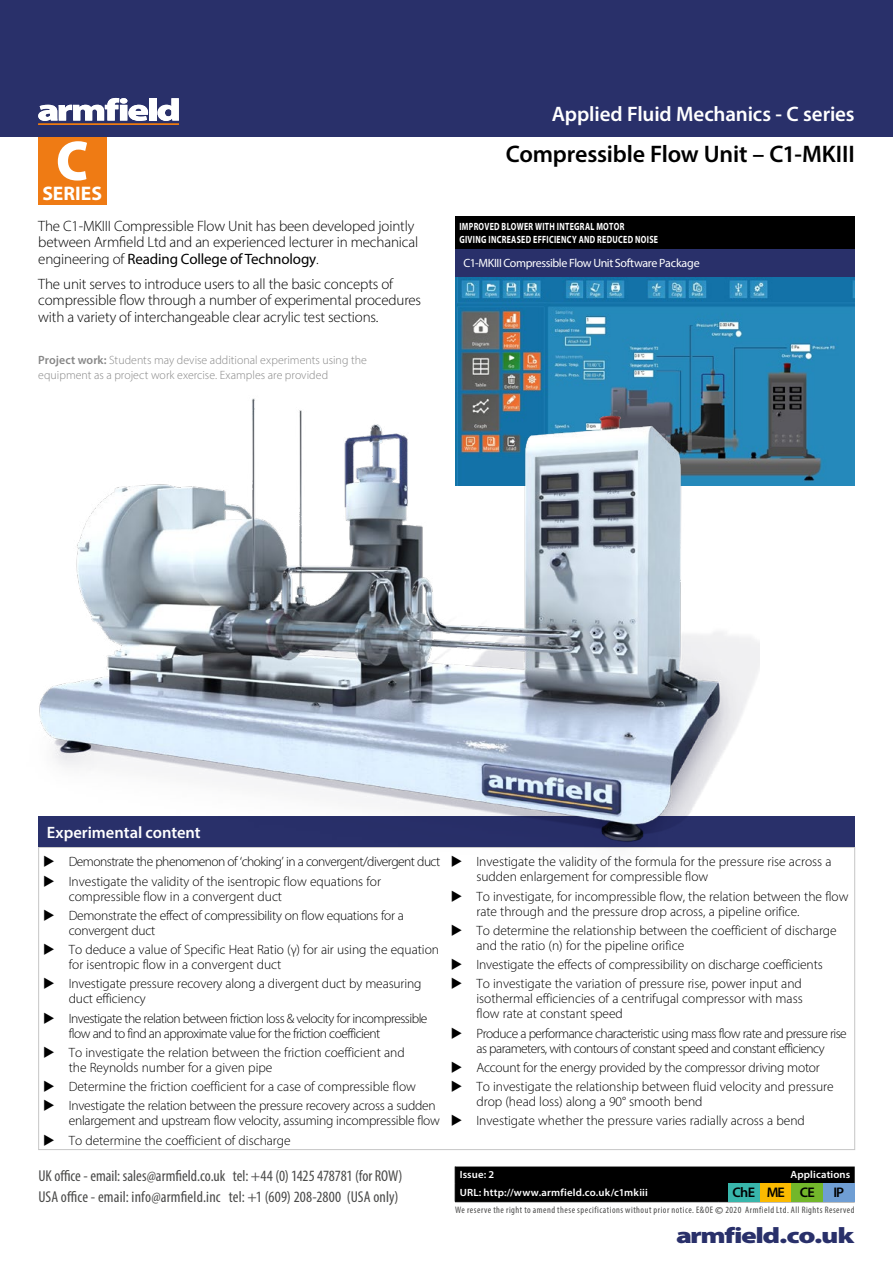
<style>
.page{position:relative;width:893px;height:1263px;background:#fff}
.page>*{position:absolute;margin:0;border:0;box-sizing:border-box;transform-origin:0 0}
.t1{font:900 56.55px "Myriad Pro";color:#fff;scale:.95 1}
.t2{font:600 24px "Myriad Pro";letter-spacing:-.01em;color:#000}
.t3{font:900 22.35px "Myriad Pro";letter-spacing:-.045em;color:#29306a;scale:1.3 1}
.t4{font:600 21px "Myriad Pro";letter-spacing:-.01em;color:#fff}
.t5{font:700 19.65px "Myriad Pro";color:#fff}
.HeadingSOLID{font:600 16.5px "Myriad Pro";color:#fff}
.t6{font:condensed 15.75px/20.9px "Myriad Pro";letter-spacing:.005em;color:#4a4a49}
.t7{font:300 15px/16.5px "Myriad Pro";letter-spacing:-.01em;color:#000}
.t8{font:600 13.95px "Myriad Pro";letter-spacing:-.055em;color:#000}
.t9{font:300 13.5px/15px "Myriad Pro";letter-spacing:-.005em;color:#000}
.t10{font:300 13.5px/15px "Myriad Pro";letter-spacing:-.04em;color:#000}
.Body_copy{font:300 12px/15px "Myriad Pro";letter-spacing:.005em;color:#878787}
.HeadingSOLID-2{font:12px "Myriad Pro";letter-spacing:-.03em;color:#fff}
.Headings{font:700 10.5px/12.6px "Myriad Pro";letter-spacing:.04em;color:#fff;scale:.75 1}
.URLrevOut{font:600 10.5px "Myriad Pro";letter-spacing:.015em;color:#fff}
.t11{font:condensed 9.45px "Myriad Pro";letter-spacing:.05em;color:#4a4a49}
.s1{font-weight:400}
.s2{font-weight:600}
.s3{font-weight:600;font-stretch:normal;font-size:10.8px}
</style>
<div class="page">
<div style="left:38px;top:136px;width:68px;height:68px;background:#ef7b14"></div>
<div style="left:0;top:0;width:893px;height:136px;background:#29306a"></div>
<div style="left:455px;top:1166px;width:400px;height:35px;background:#000"></div>
<hr style="left:455px;top:1201px;width:263px;height:1px;background:#000">
<hr style="left:718px;top:1201px;width:137px;height:1px;background:#000">
<div style="left:728px;top:1183px;width:32px;height:18px;background:#38b6ab"></div>
<div style="left:760px;top:1183px;width:32px;height:18px;background:#fbba00"></div>
<div style="left:792px;top:1183px;width:31px;height:18px;background:#73b72b"></div>
<div style="left:823px;top:1183px;width:32px;height:18px;background:#6f9ed4"></div>
<img style="left:455px;top:277px;width:400px;height:209px">
<div style="left:455px;top:248px;width:400px;height:29px;background:#29306a"></div>
<div style="left:38px;top:817px;width:817px;height:30px;background:#29306a"></div>
<div style="left:455px;top:216px;width:400px;height:33px;background:#000"></div>
<img style="left:38px;top:386px;width:721px;height:537px">
<svg style="left:38px;top:98px;width:110px;height:23px"></svg>
<div style="left:149px;top:98px;width:7px;height:23px;background:#fff"></div>
<svg style="left:157px;top:98px;width:22px;height:23px"></svg>
<hr style="left:38px;top:123px;width:141px;height:2px;background:#ef7b10">
<h1 class="t1" style="left:56px;top:123px;width:36px">C</h1>
<h3 class="t5" style="left:42px;top:180px;width:61px">SERIES</h3>
<p class="t7" style="left:38px;top:217px;width:382px">The C1-MKIII Compressible Flow Unit has been developed jointly between Armfield Ltd and an experienced lecturer in mechanical engineering of <span class="s1">Reading College of Technology</span>.</p>
<p class="t7" style="left:38px;top:275px;width:384px">The unit serves to introduce users to all the basic concepts of compressible flow through a number of experimental procedures with a variety of interchangeable clear acrylic test sections.</p>
<p class="Body_copy" style="left:38px;top:352px;width:330px"><span class="s2">Project work:</span> Students may devise additional experiments using the equipment as a project work exercise. Examples are provided</p>
<h3 class="t4" style="left:552px;top:100px;width:304px">Applied Fluid Mechanics - C series</h3>
<p class="t2" style="left:506px;top:138px;width:350px">Compressible Flow Unit – C1-MKIII</p>
<p class="Headings" style="left:459px;top:220px;width:267px">IMPROVED BLOWER WITH INTEGRAL MOTOR<br>GIVING INCREASED EFFICIENCY AND REDUCED NOISE</p>
<p class="HeadingSOLID-2" style="left:463px;top:256px;width:238px">C1-MKIII Compressible Flow Unit Software Package</p>
<p class="HeadingSOLID" style="left:47px;top:822px;width:155px">Experimental content</p>
<p class="t10" style="left:43px;top:854px;width:399px">◆ Demonstrate the phenomenon of ‘choking’ in a convergent/divergent duct</p>
<p class="t9" style="left:69px;top:873px;width:314px;text-indent:-26px">◆ Investigate the validity of the isentropic flow equations for compressible flow in a convergent duct</p>
<p class="t9" style="left:69px;top:908px;width:337px;text-indent:-26px">◆ Demonstrate the effect of compressibility on flow equations for a convergent duct</p>
<p class="t9" style="left:69px;top:942px;width:372px;text-indent:-26px">◆ To deduce a value of Specific Heat Ratio (γ) for air using the equation for isentropic flow in a convergent duct</p>
<p class="t9" style="left:69px;top:976px;width:354px;text-indent:-26px">◆ Investigate pressure recovery along a divergent duct by measuring duct efficiency</p>
<p class="t10" style="left:69px;top:1010px;width:360px;text-indent:-26px">◆ Investigate the relation between friction loss &amp; velocity for incompressible flow and to find an approximate value for the friction coefficient</p>
<p class="t9" style="left:69px;top:1045px;width:337px;text-indent:-26px">◆ To investigate the relation between the friction coefficient and the Reynolds number for a given pipe</p>
<p class="t9" style="left:43px;top:1079px;width:374px">◆ Determine the friction coefficient for a case of compressible flow</p>
<p class="t9" style="left:69px;top:1098px;width:373px;text-indent:-26px">◆ Investigate the relation between the pressure recovery across a sudden enlargement and upstream flow velocity, assuming incompressible flow</p>
<p class="t9" style="left:43px;top:1132px;width:249px">◆ To determine the coefficient of discharge</p>
<p class="t6" style="left:38px;top:1165px;width:366px">UK office - email: sales@armfield.co.uk tel: +44 (0) 1425 478781 (for ROW)<br>USA office - email: info@armfield.inc tel: +1 (609) 208-2800 (USA only)</p>
<p class="t9" style="left:476px;top:854px;width:356px;text-indent:-26px">◆ Investigate the validity of the formula for the pressure rise across a sudden enlargement for compressible flow</p>
<p class="t9" style="left:476px;top:888px;width:374px;text-indent:-26px">◆ To investigate, for incompressible flow, the relation between the flow rate through and the pressure drop across, a pipeline orifice.</p>
<p class="t9" style="left:476px;top:923px;width:362px;text-indent:-26px">◆ To determine the relationship between the coefficient of discharge and the ratio (n) for the pipeline orifice</p>
<p class="t9" style="left:451px;top:957px;width:373px">◆ Investigate the effects of compressibility on discharge coefficients</p>
<p class="t9" style="left:476px;top:976px;width:328px;text-align:justify;text-indent:-26px">◆ To investigate the variation of pressure rise, power input and isothermal efficiencies of a centrifugal compressor with mass flow rate at constant speed</p>
<p class="t10" style="left:451px;top:1025px;width:397px;text-align:center">◆ Produce a performance characteristic using mass flow rate and pressure rise as parameters, with contours of constant speed and constant efficiency</p>
<p class="t9" style="left:451px;top:1060px;width:370px">◆ Account for the energy provided by the compressor driving motor</p>
<p class="t9" style="left:476px;top:1079px;width:359px;text-indent:-26px">◆ To investigate the relationship between fluid velocity and pressure drop (head loss) along a 90° smooth bend</p>
<p class="t9" style="left:451px;top:1113px;width:355px">◆ Investigate whether the pressure varies radially across a bend</p>
<p class="URLrevOut" style="left:460px;top:1168px;width:36px">Issue: 2</p>
<p class="URLrevOut" style="left:790px;top:1168px;width:61px">Applications</p>
<p class="URLrevOut" style="left:460px;top:1185px;width:190px">URL: http://www.armfield.co.uk/c1mkiii</p>
<p class="t8" style="left:733px;top:1183px;width:24px">ChE</p>
<p class="t8" style="left:767px;top:1183px;width:20px">ME</p>
<p class="t8" style="left:800px;top:1183px;width:16px">CE</p>
<p class="t8" style="left:833px;top:1183px;width:12px">IP</p>
<p class="t11" style="left:455px;top:1204px;width:401px">We reserve the right to amend these specifications without prior notice. E&amp;OE <span class="s3">©</span> 2020 Armfield Ltd. All Rights Reserved</p>
<h3 class="t3" style="left:676px;top:1220px;width:138px">armfield.co.uk</h3>
</div>
